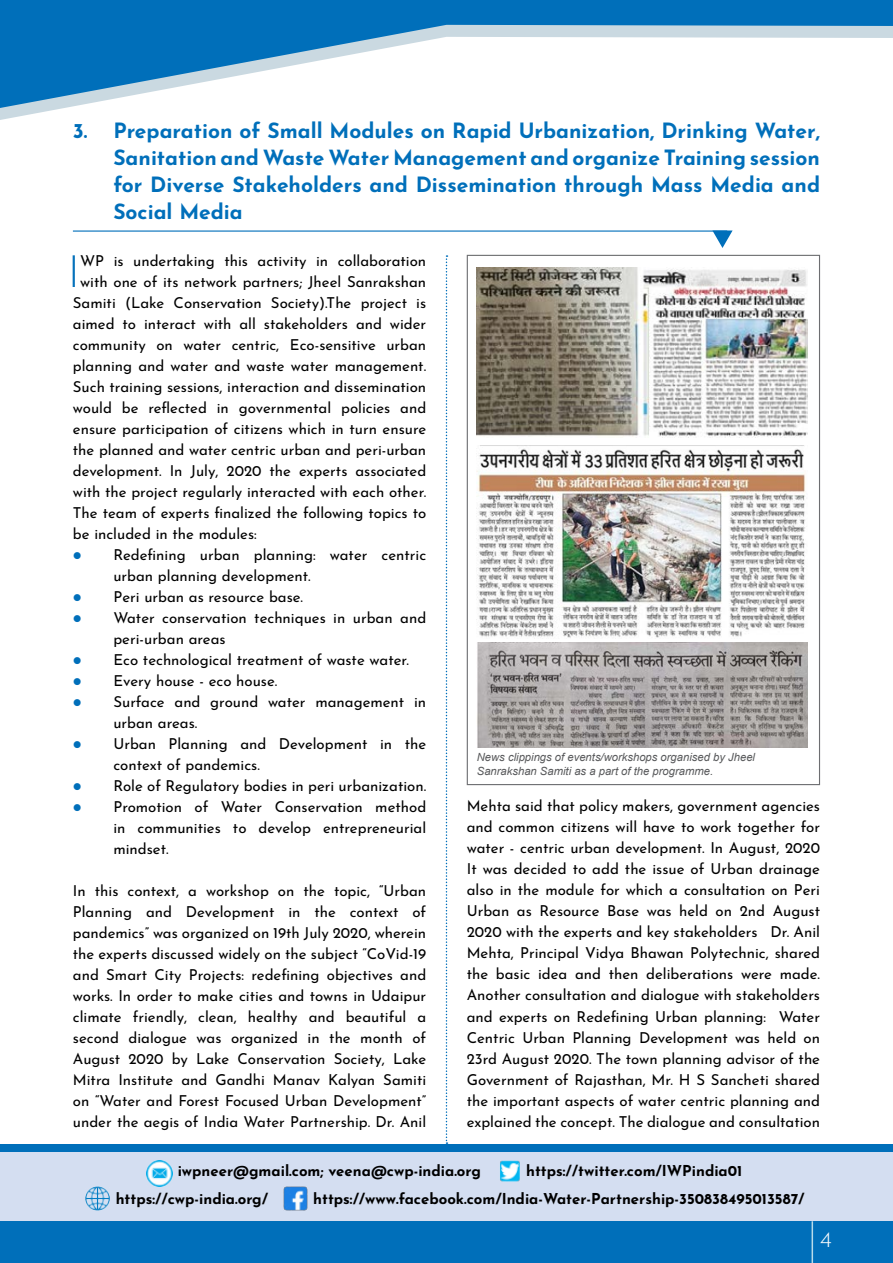
<style>
.page{position:relative;width:893px;height:1263px;background:#fff}
.page>*{position:absolute;margin:0;border:0;box-sizing:border-box;transform-origin:0 0}
.t1{font:300 44.55px "Josefin Sans";color:#006fba}
.t2{font:300 22.5px "Josefin Sans";color:#fff}
.t3{font:700 21px/27px "Josefin Sans";color:#006fba;text-align:justify}
.t4{font:15px/21px "Josefin Sans";color:#000}
.t5{font:700 15px/27.6px "Josefin Sans";color:#000}
.t6{font:italic 11.25px/13.5px "Arial";color:#58595b}
.s1{color:#006fba}
</style>
<div class="page">
<div style="left:0;top:1144px;width:893px;height:54px;background:#006fba"></div>
<div style="left:0;top:1152px;width:893px;height:69px;background:#d4def1"></div>
<div style="left:0;top:1221px;width:893px;height:42px;background:#006fba"></div>
<hr style="left:811px;top:1221px;width:2px;height:42px;background:#b8dbea">
<img style="left:147px;top:1161px;width:25px;height:25px">
<img style="left:500px;top:1161px;width:20px;height:21px">
<img style="left:85px;top:1186px;width:25px;height:25px">
<img style="left:283px;top:1186px;width:25px;height:24px">
<svg style="left:0;top:0;width:893px;height:108px"></svg>
<svg style="left:446px;top:255px;width:1px;height:889px"></svg>
<img style="left:477px;top:267px;width:330px;height:170px">
<img style="left:477px;top:445px;width:329px;height:193px">
<img style="left:477px;top:643px;width:330px;height:104px">
<hr style="left:73px;top:230px;width:654px;height:2px;background:#006fba">
<svg style="left:712px;top:230px;width:21px;height:18px"></svg>
<h3 class="t3" style="left:113px;top:114px;width:708px;text-indent:-41px">3. Preparation of Small Modules on Rapid Urbanization, Drinking Water, Sanitation and Waste Water Management and organize Training session for Diverse Stakeholders and Dissemination through Mass Media and Social Media</h3>
<h1 class="t1" style="left:68px;top:237px;width:14px">I</h1>
<p class="t4" style="left:80px;top:248px;width:348px">WP is undertaking this activity in collaboration</p>
<p class="t4" style="left:80px;top:269px;width:348px">with one of its network partners; Jheel Sanrakshan</p>
<p class="t4" style="left:73px;top:290px;width:355px">Samiti (Lake Conservation Society).The project is</p>
<p class="t4" style="left:73px;top:311px;width:355px">aimed to interact with all stakeholders and wider</p>
<p class="t4" style="left:73px;top:332px;width:355px">community on water centric, Eco-sensitive urban</p>
<p class="t4" style="left:73px;top:353px;width:355px">planning and water and waste water management.</p>
<p class="t4" style="left:73px;top:374px;width:355px">Such training sessions, interaction and dissemination</p>
<p class="t4" style="left:73px;top:395px;width:355px">would be reflected in governmental policies and</p>
<p class="t4" style="left:73px;top:416px;width:355px">ensure participation of citizens which in turn ensure</p>
<p class="t4" style="left:73px;top:437px;width:355px">the planned and water centric urban and peri-urban</p>
<p class="t4" style="left:73px;top:458px;width:355px">development. In July, 2020 the experts associated</p>
<p class="t4" style="left:73px;top:479px;width:355px">with the project regularly interacted with each other.</p>
<p class="t4" style="left:73px;top:500px;width:355px">The team of experts finalized the following topics to</p>
<p class="t4" style="left:73px;top:521px;width:185px">be included in the modules:</p>
<p class="t4" style="left:113px;top:542px;width:314px;text-indent:-41px"><span class="s1">●</span> Redefining urban planning: water centric urban planning development.</p>
<p class="t4" style="left:73px;top:584px;width:232px"><span class="s1">●</span> Peri urban as resource base.</p>
<p class="t4" style="left:113px;top:605px;width:314px;text-indent:-41px"><span class="s1">●</span> Water conservation techniques in urban and peri-urban areas</p>
<p class="t4" style="left:73px;top:647px;width:338px"><span class="s1">●</span> Eco technological treatment of waste water.</p>
<p class="t4" style="left:73px;top:668px;width:206px"><span class="s1">●</span> Every house - eco house.</p>
<p class="t4" style="left:113px;top:689px;width:314px;text-indent:-41px"><span class="s1">●</span> Surface and ground water management in urban areas.</p>
<p class="t4" style="left:113px;top:731px;width:314px;text-indent:-41px"><span class="s1">●</span> Urban Planning and Development in the context of pandemics.</p>
<p class="t4" style="left:73px;top:773px;width:355px"><span class="s1">●</span> Role of Regulatory bodies in peri urbanization.</p>
<p class="t4" style="left:113px;top:794px;width:314px;text-align:justify;text-indent:-41px"><span class="s1">●</span> Promotion of Water Conservation method in communities to develop entrepreneurial mindset.</p>
<p class="t4" style="left:73px;top:878px;width:355px;text-align:justify">In this context, a workshop on the topic, “Urban Planning and Development in the context of pandemics” was organized on 19th July 2020, wherein the experts discussed widely on the subject “CoVid-19 and Smart City Projects: redefining objectives and works. In order to make cities and towns in Udaipur climate friendly, clean, healthy and beautiful a second dialogue was organized in the month of August 2020 by Lake Conservation Society, Lake Mitra Institute and Gandhi Manav Kalyan Samiti on “Water and Forest Focused Urban Development” under the aegis of India Water Partnership. Dr. Anil</p>
<p class="t6" style="left:477px;top:751px;width:280px">News clippings of events/workshops organised by Jheel<br>Sanrakshan Samiti as a part of the programme.</p>
<p class="t4" style="left:467px;top:794px;width:355px;text-align:justify">Mehta said that policy makers, government agencies and common citizens will have to work together for water - centric urban development. In August, 2020<br>It was decided to add the issue of Urban drainage also in the module for which a consultation on Peri Urban as Resource Base was held on 2nd August 2020 with the experts and key stakeholders Dr. Anil Mehta, Principal Vidya Bhawan Polytechnic, shared the basic idea and then deliberations were made.<br>Another consultation and dialogue with stakeholders and experts on Redefining Urban planning: Water Centric Urban Planning Development was held on 23rd August 2020. The town planning advisor of the Government of Rajasthan, Mr. H S Sancheti shared the important aspects of water centric planning and explained the concept. The dialogue and consultation</p>
<p class="t5" style="left:116px;top:1155px;width:367px;text-indent:62px">iwpneer@gmail.com; veena@cwp-india.org https://cwp-india.org/</p>
<p class="t5" style="left:526px;top:1155px;width:218px">https://twitter.com/IWPindia01</p>
<p class="t5" style="left:313px;top:1182px;width:493px">https://www.facebook.com/India-Water-Partnership-350838495013587/</p>
<h2 class="t2" style="left:820px;top:1222px;width:13px">4</h2>
</div>
